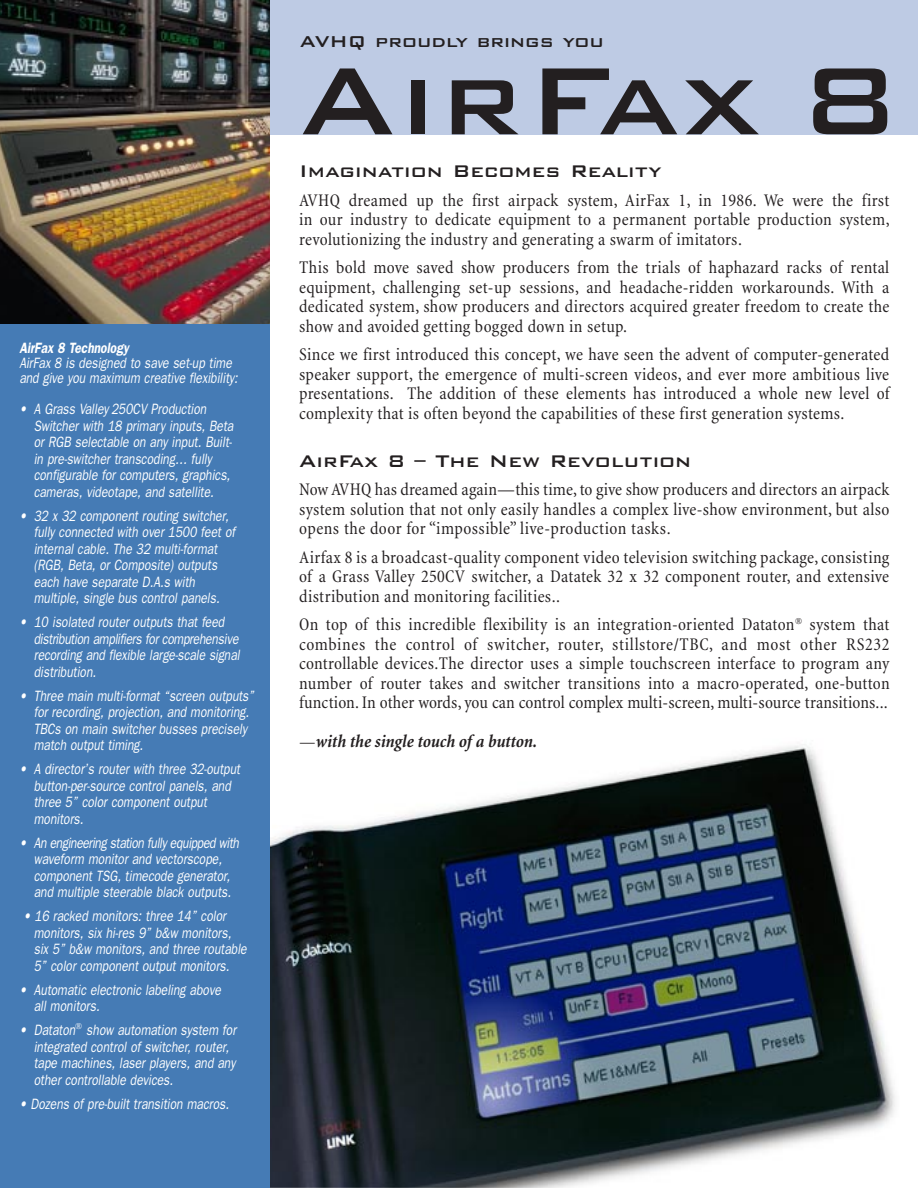
<style>
.page{position:relative;width:918px;height:1188px;background:#fff}
.page>*{position:absolute;margin:0;border:0;box-sizing:border-box;transform-origin:0 0}
.t1{font:500 127.5px "Bank Gothic BT";letter-spacing:.025em;color:#231f20}
.t2{font:500 22.5px "Bank Gothic BT";color:#231f20}
.t3{font:500 21px "Bank Gothic BT";color:#231f20}
.t4{font:condensed 18px/19.5px "Minion";letter-spacing:.015em;color:#231f20;text-align:justify}
.t5{font:italic 700 condensed 18px "Minion";letter-spacing:-.005em;color:#231f20}
.t6{font:italic 15px/16.5px "Franklin Gothic";color:#fff;scale:.8 1}
.t7{font:italic 600 15px "Franklin Gothic";color:#fff;scale:.8 1}
.s1{font-weight:400;font-style:normal;font-size:16.5px}
</style>
<div class="page">
<div style="left:0;top:0;width:918px;height:135px;background:#becbe4"></div>
<img style="left:0;top:0;width:270px;height:324px">
<img style="left:270px;top:744px;width:625px;height:444px">
<div style="left:0;top:324px;width:270px;height:864px;background:#457bb5"></div>
<p class="t7" style="left:19px;top:342px;width:138px">AirFax 8 Technology</p>
<p class="t6" style="left:19px;top:356px;width:277px;line-height:15px">AirFax 8 is designed to save set-up time and give you maximum creative flexibility:</p>
<p class="t6" style="left:34px;top:402px;width:254px;text-indent:-14px">• A Grass Valley 250CV Production Switcher with 18 primary inputs, Beta or RGB selectable on any input. Built&shy;in pre-switcher transcoding… fully configurable for computers, graphics, cameras, videotape, and satellite.</p>
<p class="t6" style="left:34px;top:509px;width:253px;text-indent:-14px">• 32 x 32 component routing switcher, fully connected with over 1500 feet of internal cable. The 32 multi-format (RGB, Beta, or Composite) outputs each have separate D.A.s with multiple, single bus control panels.</p>
<p class="t6" style="left:34px;top:615px;width:261px;text-indent:-14px">• 10 isolated router outputs that feed distribution amplifiers for comprehensive recording and flexible large-scale signal distribution.</p>
<p class="t6" style="left:34px;top:689px;width:279px;text-indent:-14px">• Three main multi-format “screen outputs” for recording, projection, and monitoring.<br>TBCs on main switcher busses precisely match output timing.</p>
<p class="t6" style="left:34px;top:762px;width:262px;text-indent:-14px">• A director’s router with three 32-output button-per-source control panels, and three 5” color component output monitors.</p>
<p class="t6" style="left:19px;top:836px;width:278px;text-align:center">• An engineering station fully equipped with waveform monitor and vectorscope, component TSG, timecode generator, and multiple steerable black outputs.</p>
<p class="t6" style="left:34px;top:909px;width:270px;text-indent:-10px">• 16 racked monitors: three 14” color monitors, six hi-res 9” b&amp;w monitors, six 5” b&amp;w monitors, and three routable 5” color component output monitors.</p>
<p class="t6" style="left:34px;top:983px;width:238px;text-indent:-14px">• Automatic electronic labeling above all monitors.</p>
<p class="t6" style="left:34px;top:1023px;width:257px;text-indent:-14px">• Dataton show automation system for integrated control of switcher, router, tape machines, laser players, and any other controllable devices.</p>
<p class="t6" style="left:19px;top:1097px;width:266px">• Dozens of pre-built transition macros.</p>
<p class="t3" style="left:300px;top:27px;width:306px">AVHQ proudly brings you</p>
<h1 class="t1" style="left:298px;top:16px;width:603px">AirFax 8</h1>
<p class="t2" style="left:299px;top:156px;width:364px">Imagination Becomes Reality</p>
<p class="t4" style="left:299px;top:192px;width:592px">AVHQ dreamed up the first airpack system, AirFax 1, in 1986. We were the first in our industry to dedicate equipment to a permanent portable production system, revolutionizing the industry and generating a swarm of imitators.</p>
<p class="t4" style="left:299px;top:259px;width:592px">This bold move saved show producers from the trials of haphazard racks of rental equipment, challenging set-up sessions, and headache-ridden workarounds. With a dedicated system, show producers and directors acquired greater freedom to create the show and avoided getting bogged down in setup.</p>
<p class="t4" style="left:299px;top:346px;width:592px">Since we first introduced this concept, we have seen the advent of computer-generated speaker support, the emergence of multi-screen videos, and ever more ambitious live presentations. The addition of these elements has introduced a whole new level of complexity that is often beyond the capabilities of these first generation systems.</p>
<p class="t2" style="left:299px;top:446px;width:394px">AirFax 8 – The New Revolution</p>
<p class="t4" style="left:299px;top:481px;width:592px">Now AVHQ has dreamed again—this time, to give show producers and directors an airpack system solution that not only easily handles a complex live-show environment, but also opens the door for “impossible” live-production tasks.</p>
<p class="t4" style="left:299px;top:549px;width:592px">Airfax 8 is a broadcast-quality component video television switching package, consisting of a Grass Valley 250CV switcher, a Datatek 32 x 32 component router, and extensive distribution and monitoring facilities..</p>
<p class="t4" style="left:299px;top:616px;width:592px">On top of this incredible flexibility is an integration-oriented Dataton system that combines the control of switcher, router, stillstore/TBC, and most other RS232 controllable devices.The director uses a simple touchscreen interface to program any number of router takes and switcher transitions into a macro-operated, one-button function. In other words, you can control complex multi-screen, multi-source transitions...</p>
<p class="t5" style="left:299px;top:735px;width:239px"><span class="s1">—</span>with the single touch of a button.</p>
</div>
